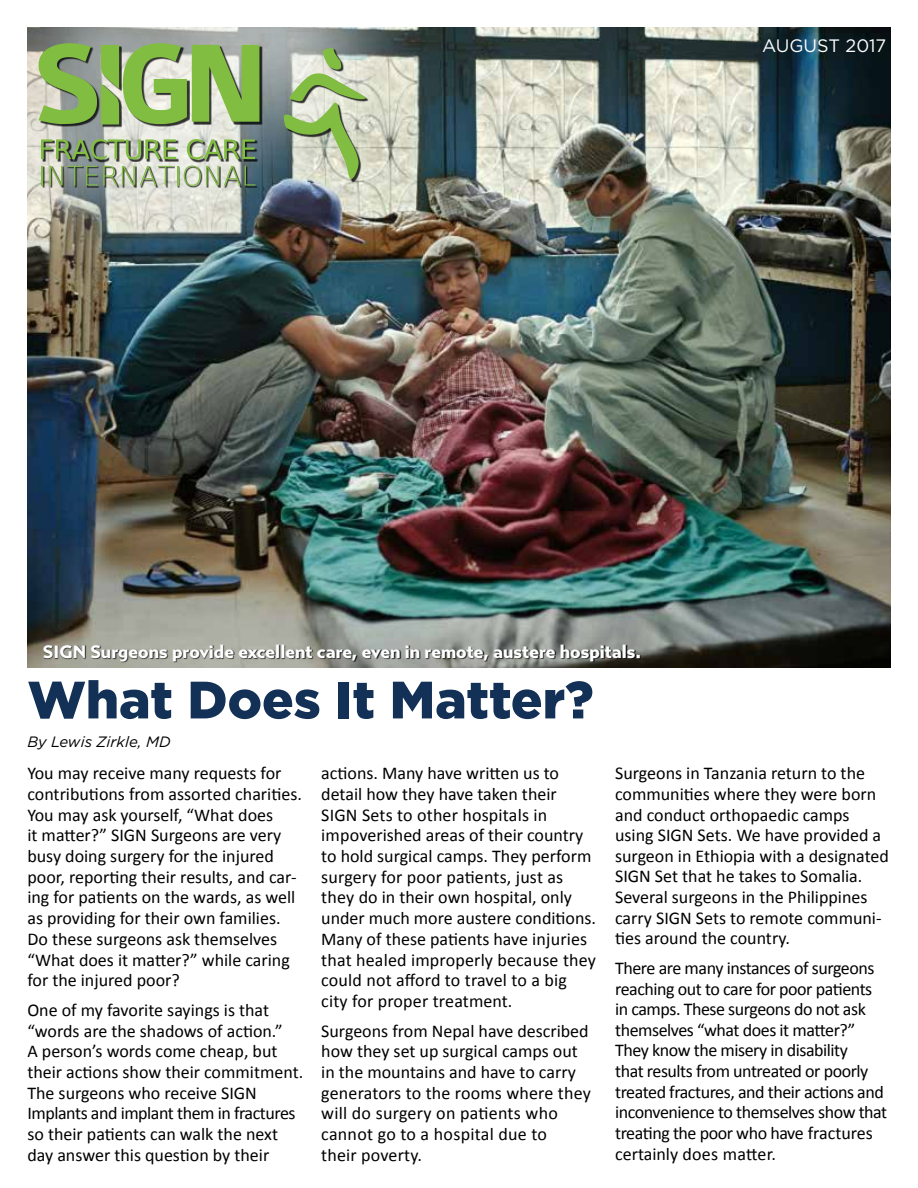
<style>
.page{position:relative;width:918px;height:1188px;background:#fff}
.page>*{position:absolute;margin:0;border:0;box-sizing:border-box;transform-origin:0 0}
.t1{font:900 52.5px "Gotham";color:#133156}
.t2{font:18px/20.7px "Calibri";color:#000}
.t3{font:18px/20.7px "Calibri";letter-spacing:-.025em;color:#000}
.t4{font:900 18px "Gibbs";color:#fff}
.t5{font:18px "Gotham";color:#fff}
.t6{font:italic 15px "Gotham";color:#000}
</style>
<div class="page">
<img style="left:27px;top:27px;width:864px;height:640px">
<div style="left:285px;top:49px;width:84px;height:133px;background:#000;opacity:.79"></div>
<svg style="left:284px;top:48px;width:82px;height:131px;background:#b1c39d"></svg>
<hr style="left:42px;top:166px;width:3px;height:22px;background:#000;opacity:.79">
<svg style="left:42px;top:166px;width:1px;height:19px"></svg>
<div style="left:50px;top:166px;width:15px;height:22px;background:#000;opacity:.79"></div>
<div style="left:68px;top:166px;width:16px;height:22px;background:#000;opacity:.79"></div>
<div style="left:87px;top:166px;width:13px;height:22px;background:#000;opacity:.79"></div>
<div style="left:104px;top:166px;width:15px;height:22px;background:#000;opacity:.79"></div>
<div style="left:122px;top:166px;width:15px;height:22px;background:#000;opacity:.79"></div>
<div style="left:140px;top:166px;width:18px;height:22px;background:#000;opacity:.79"></div>
<div style="left:158px;top:166px;width:17px;height:22px;background:#000;opacity:.79"></div>
<hr style="left:177px;top:166px;width:4px;height:22px;background:#000;opacity:.79">
<svg style="left:50px;top:166px;width:128px;height:19px;background:#a1ae96"></svg>
<div style="left:184px;top:166px;width:19px;height:22px;background:#000;opacity:.79"></div>
<div style="left:207px;top:166px;width:14px;height:22px;background:#000;opacity:.79"></div>
<div style="left:224px;top:166px;width:19px;height:22px;background:#000;opacity:.79"></div>
<div style="left:245px;top:166px;width:13px;height:22px;background:#000;opacity:.79"></div>
<svg style="left:184px;top:165px;width:72px;height:21px;background:#a4b29b"></svg>
<div style="left:42px;top:141px;width:13px;height:21px;background:#000;opacity:.79"></div>
<div style="left:57px;top:141px;width:17px;height:21px;background:#000;opacity:.79"></div>
<div style="left:73px;top:141px;width:19px;height:21px;background:#000;opacity:.79"></div>
<div style="left:92px;top:140px;width:17px;height:22px;background:#000;opacity:.79"></div>
<div style="left:109px;top:141px;width:18px;height:21px;background:#000;opacity:.79"></div>
<div style="left:127px;top:141px;width:17px;height:21px;background:#000;opacity:.79"></div>
<div style="left:147px;top:141px;width:16px;height:21px;background:#000;opacity:.79"></div>
<div style="left:165px;top:141px;width:14px;height:21px;background:#000;opacity:.79"></div>
<svg style="left:41px;top:139px;width:135px;height:20px;background:#90a57a"></svg>
<div style="left:188px;top:140px;width:17px;height:22px;background:#000;opacity:.79"></div>
<div style="left:205px;top:141px;width:19px;height:21px;background:#000;opacity:.79"></div>
<div style="left:225px;top:141px;width:17px;height:21px;background:#000;opacity:.79"></div>
<div style="left:244px;top:141px;width:14px;height:21px;background:#000;opacity:.79"></div>
<svg style="left:187px;top:139px;width:68px;height:20px"></svg>
<div style="left:124px;top:44px;width:66px;height:83px;background:#000;opacity:.79"></div>
<div style="left:40px;top:44px;width:60px;height:83px;background:#000;opacity:.79"></div>
<div style="left:102px;top:85px;width:20px;height:42px;background:#000;opacity:.79"></div>
<div style="left:193px;top:46px;width:69px;height:79px;background:#000;opacity:.79"></div>
<svg style="left:39px;top:43px;width:220px;height:81px;background:#93b76c"></svg>
<div style="left:43px;top:645px;width:598px;height:17px;background:#000;opacity:.96"></div>
<p class="t5" style="left:762px;top:34px;width:126px">AUGUST 2017</p>
<p class="t4" style="left:43px;top:641px;width:600px">SIGN Surgeons provide excellent care, even in remote, austere hospitals.</p>
<h1 class="t1" style="left:27px;top:664px;width:568px">What Does It Matter?</h1>
<p class="t6" style="left:27px;top:732px;width:145px">By Lewis Zirkle, MD</p>
<p class="t2" style="left:27px;top:763px;width:276px">You may receive many requests for contributions from assorted charities.<br>You may ask yourself, “What does<br>it matter?” SIGN Surgeons are very busy doing surgery for the injured poor, reporting their results, and car&shy;ing for patients on the wards, as well as providing for their own families.<br>Do these surgeons ask themselves “What does it matter?” while caring for the injured poor?</p>
<p class="t2" style="left:27px;top:1000px;width:277px">One of my favorite sayings is that “words are the shadows of action.”<br>A person’s words come cheap, but their actions show their commitment.<br>The surgeons who receive SIGN Implants and implant them in fractures so their patients can walk the next day answer this question by their</p>
<p class="t2" style="left:321px;top:763px;width:276px">actions. Many have written us to detail how they have taken their SIGN Sets to other hospitals in impoverished areas of their country to hold surgical camps. They perform surgery for poor patients, just as they do in their own hospital, only under much more austere conditions.<br>Many of these patients have injuries that healed improperly because they could not afford to travel to a big city for proper treatment.</p>
<p class="t2" style="left:321px;top:1020px;width:271px">Surgeons from Nepal have described how they set up surgical camps out in the mountains and have to carry generators to the rooms where they will do surgery on patients who cannot go to a hospital due to<br>their poverty.</p>
<p class="t2" style="left:615px;top:763px;width:275px">Surgeons in Tanzania return to the communities where they were born and conduct orthopaedic camps using SIGN Sets. We have provided a surgeon in Ethiopia with a designated SIGN Set that he takes to Somalia.<br>Several surgeons in the Philippines carry SIGN Sets to remote communi&shy;ties around the country.</p>
<p class="t3" style="left:615px;top:958px;width:274px">There are many instances of surgeons reaching out to care for poor patients in camps. These surgeons do not ask themselves “what does it matter?” They know the misery in disability<br>that results from untreated or poorly treated fractures, and their actions and inconvenience to themselves show that treating the poor who have fractures certainly does matter.</p>
</div>
